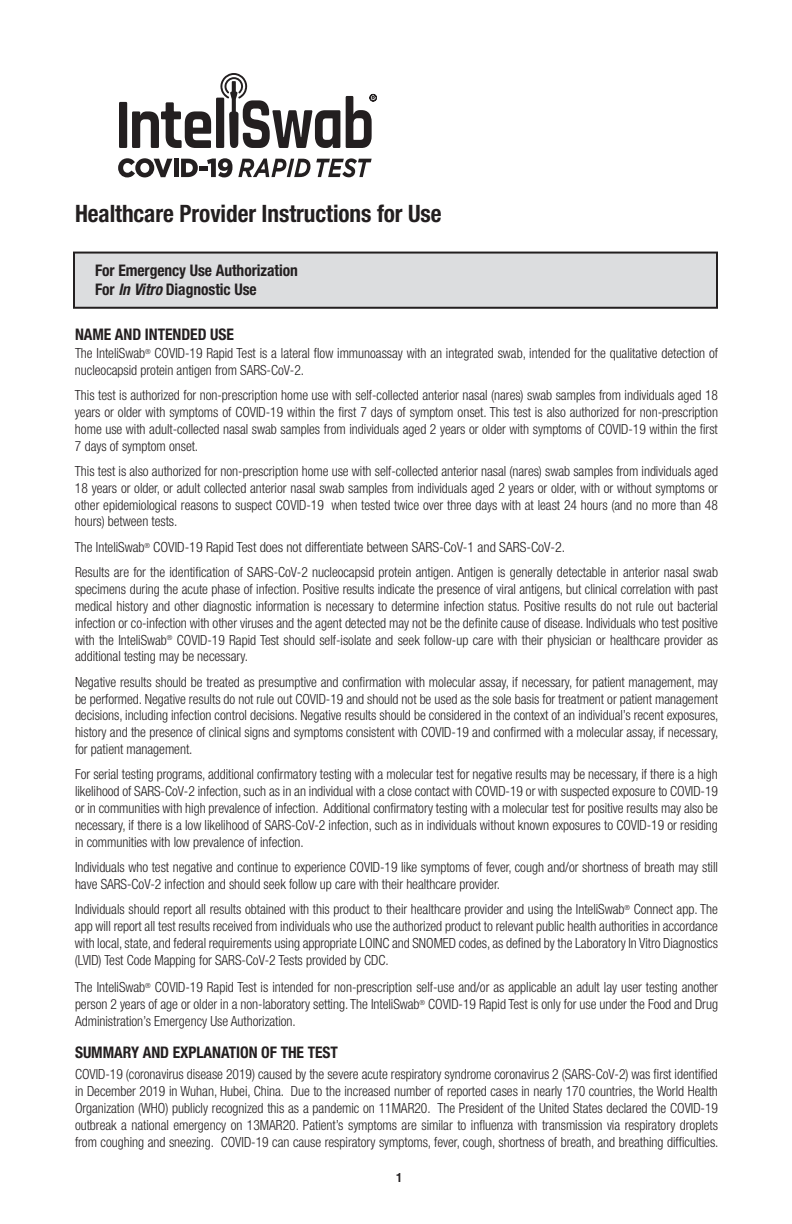
<style>
.page{position:relative;width:792px;height:1224px;background:#fff}
.page>*{position:absolute;margin:0;border:0;box-sizing:border-box;transform-origin:0 0}
.t1{font:700 condensed 24px "Helvetica Neue";letter-spacing:-.005em;color:#231f20}
.Helv_Cond_Bold_-_Sub{font:700 condensed 16px/19.2px "Helvetica Neue";letter-spacing:-.005em;color:#231f20}
.t2{font:300 condensed 14px/16.8px "Helvetica Neue LT Std";letter-spacing:-.005em;color:#231f20;text-align:justify}
.t3{font:700 condensed 12px "Helvetica LT";color:#231f20}
.s1{font-style:italic}
</style>
<div class="page">
<div style="left:119px;top:102px;width:8px;height:46px;background:#231f20"></div>
<svg style="left:132px;top:102px;width:79px;height:46px"></svg>
<div style="left:216px;top:98px;width:8px;height:50px;background:#231f20"></div>
<svg style="left:118px;top:158px;width:54px;height:19px"></svg>
<div style="left:174px;top:159px;width:5px;height:18px;background:#231f20"></div>
<svg style="left:181px;top:158px;width:129px;height:19px"></svg>
<svg style="left:316px;top:158px;width:56px;height:19px"></svg>
<svg style="left:346px;top:94px;width:31px;height:54px"></svg>
<svg style="left:220px;top:73px;width:120px;height:75px"></svg>
<div style="left:74px;top:253px;width:643px;height:55px;background:#dcdddf"></div>
<div style="left:73px;top:252px;width:645px;height:57px;border:2px solid #231f20"></div>
<p class="t1" style="left:75px;top:199px;width:368px">Healthcare Provider Instructions for Use</p>
<p class="Helv_Cond_Bold_-_Sub" style="left:95px;top:260px;width:204px">For Emergency Use Authorization<br>For <span class="s1">In Vitro</span> Diagnostic Use</p>
<p class="Helv_Cond_Bold_-_Sub" style="left:75px;top:324px;width:161px">NAME AND INTENDED USE</p>
<p class="t2" style="left:75px;top:344px;width:645px">The InteliSwab<sup>®</sup> COVID-19 Rapid Test is a lateral flow immunoassay with an integrated swab, intended for the qualitative detection of nucleocapsid protein antigen from SARS-CoV-2.</p>
<p class="t2" style="left:75px;top:387px;width:645px">This test is authorized for non-prescription home use with self-collected anterior nasal (nares) swab samples from individuals aged 18 years or older with symptoms of COVID-19 within the first 7 days of symptom onset. This test is also authorized for non-prescription home use with adult-collected nasal swab samples from individuals aged 2 years or older with symptoms of COVID-19 within the first 7 days of symptom onset.</p>
<p class="t2" style="left:75px;top:463px;width:645px">This test is also authorized for non-prescription home use with self-collected anterior nasal (nares) swab samples from individuals aged 18 years or older, or adult collected anterior nasal swab samples from individuals aged 2 years or older, with or without symptoms or other epidemiological reasons to suspect COVID-19 when tested twice over three days with at least 24 hours (and no more than 48 hours) between tests.</p>
<p class="t2" style="left:75px;top:538px;width:492px">The InteliSwab<sup>®</sup> COVID-19 Rapid Test does not differentiate between SARS-CoV-1 and SARS-CoV-2.</p>
<p class="t2" style="left:75px;top:564px;width:645px">Results are for the identification of SARS-CoV-2 nucleocapsid protein antigen. Antigen is generally detectable in anterior nasal swab specimens during the acute phase of infection. Positive results indicate the presence of viral antigens, but clinical correlation with past medical history and other diagnostic information is necessary to determine infection status. Positive results do not rule out bacterial infection or co-infection with other viruses and the agent detected may not be the definite cause of disease. Individuals who test positive with the InteliSwab<sup>®</sup> COVID-19 Rapid Test should self-isolate and seek follow-up care with their physician or healthcare provider as additional testing may be necessary.</p>
<p class="t2" style="left:75px;top:673px;width:645px">Negative results should be treated as presumptive and confirmation with molecular assay, if necessary, for patient management, may be performed. Negative results do not rule out COVID-19 and should not be used as the sole basis for treatment or patient management decisions, including infection control decisions. Negative results should be considered in the context of an individual’s recent exposures, history and the presence of clinical signs and symptoms consistent with COVID-19 and confirmed with a molecular assay, if necessary, for patient management.</p>
<p class="t2" style="left:75px;top:766px;width:645px">For serial testing programs, additional confirmatory testing with a molecular test for negative results may be necessary, if there is a high likelihood of SARS-CoV-2 infection, such as in an individual with a close contact with COVID-19 or with suspected exposure to COVID-19 or in communities with high prevalence of infection. Additional confirmatory testing with a molecular test for positive results may also be necessary, if there is a low likelihood of SARS-CoV-2 infection, such as in individuals without known exposures to COVID-19 or residing in communities with low prevalence of infection.</p>
<p class="t2" style="left:75px;top:859px;width:645px">Individuals who test negative and continue to experience COVID-19 like symptoms of fever, cough and/or shortness of breath may still have SARS-CoV-2 infection and should seek follow up care with their healthcare provider.</p>
<p class="t2" style="left:75px;top:901px;width:645px">Individuals should report all results obtained with this product to their healthcare provider and using the InteliSwab<sup>®</sup> Connect app. The app will report all test results received from individuals who use the authorized product to relevant public health authorities in accordance with local, state, and federal requirements using appropriate LOINC and SNOMED codes, as defined by the Laboratory In Vitro Diagnostics (LVID) Test Code Mapping for SARS-CoV-2 Tests provided by CDC.</p>
<p class="t2" style="left:75px;top:979px;width:645px">The InteliSwab<sup>®</sup> COVID-19 Rapid Test is intended for non-prescription self-use and/or as applicable an adult lay user testing another person 2 years of age or older in a non-laboratory setting. The InteliSwab<sup>®</sup> COVID-19 Rapid Test is only for use under the Food and Drug Administration’s Emergency Use Authorization.</p>
<p class="Helv_Cond_Bold_-_Sub" style="left:75px;top:1042px;width:265px">SUMMARY AND EXPLANATION OF THE TEST</p>
<p class="t2" style="left:75px;top:1066px;width:645px">COVID-19 (coronavirus disease 2019) caused by the severe acute respiratory syndrome coronavirus 2 (SARS-CoV-2) was first identified in December 2019 in Wuhan, Hubei, China. Due to the increased number of reported cases in nearly 170 countries, the World Health Organization (WHO) publicly recognized this as a pandemic on 11MAR20. The President of the United States declared the COVID-19 outbreak a national emergency on 13MAR20. Patient’s symptoms are similar to influenza with transmission via respiratory droplets from coughing and sneezing. COVID-19 can cause respiratory symptoms, fever, cough, shortness of breath, and breathing difficulties.</p>
<p class="t3" style="left:396px;top:1170px;width:7px">1</p>
</div>
